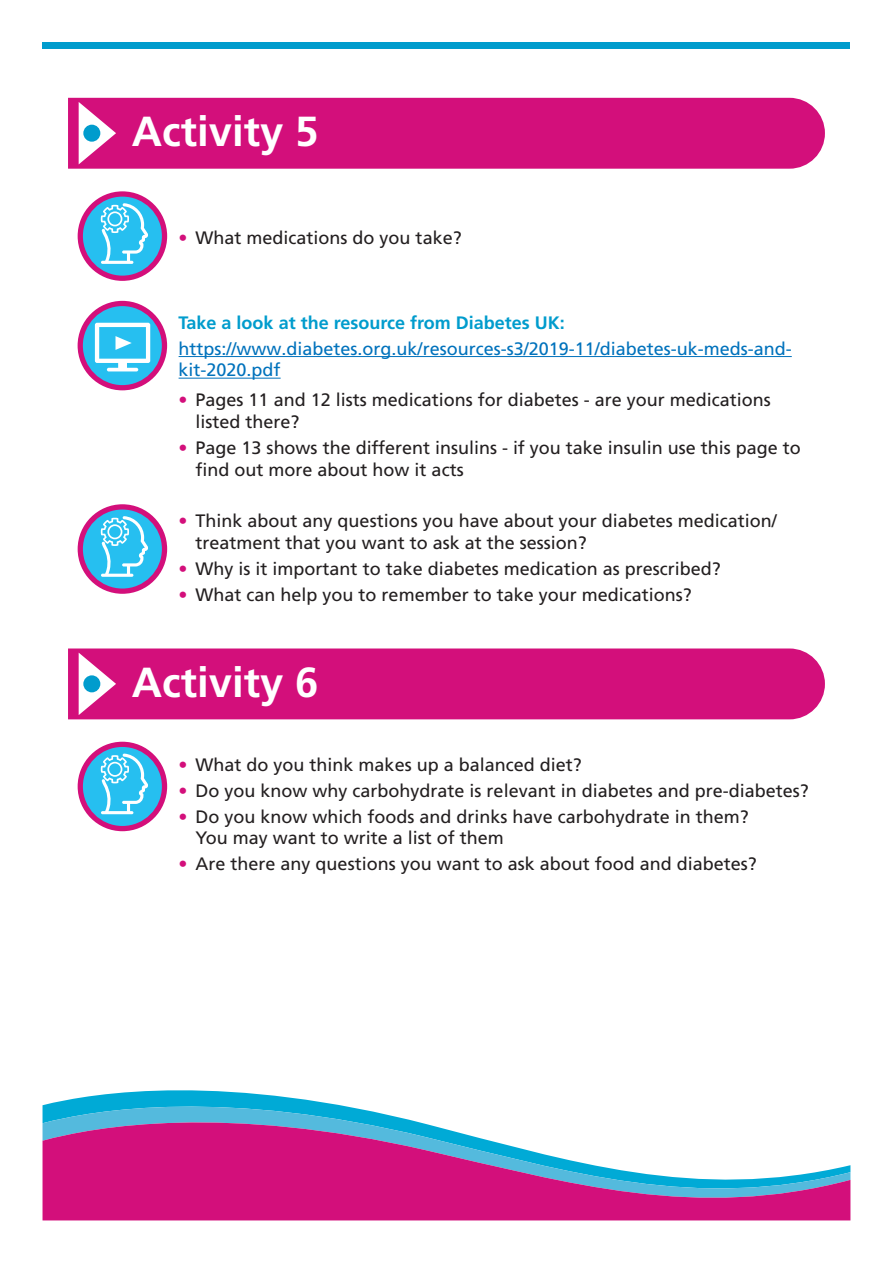
<style>
.page{position:relative;width:893px;height:1263px;background:#fff}
.page>*{position:absolute;margin:0;border:0;box-sizing:border-box;transform-origin:0 0}
.t1{font:700 42px "Frutiger LT Pro";color:#fff}
.t2{font:18px/21.6px "Frutiger LT Pro";color:#231f20}
.t3{font:18px/21.6px "Frutiger LT Pro";color:#0072bc}
.t4{font:700 18px "Frutiger LT Pro";color:#009ccd}
.s1{color:#d30f7b}
</style>
<div class="page">
<div style="left:43px;top:42px;width:807px;height:7px;background:#009ccd"></div>
<svg style="left:48px;top:1090px;width:285px;height:14px;fill:#00aad6"></svg>
<svg style="left:43px;top:1104px;width:807px;height:117px;fill:#d30f7b"></svg>
<div style="left:68px;top:98px;width:757px;height:71px;background:#d30f7b"></div>
<div style="left:68px;top:648px;width:757px;height:71px;background:#d30f7b"></div>
<svg style="left:78px;top:191px;width:89px;height:90px"></svg>
<svg style="left:78px;top:742px;width:89px;height:89px"></svg>
<svg style="left:78px;top:504px;width:89px;height:90px"></svg>
<svg style="left:78px;top:301px;width:89px;height:89px"></svg>
<svg style="left:79px;top:102px;width:37px;height:62px"></svg>
<svg style="left:79px;top:653px;width:37px;height:62px"></svg>
<div style="left:83px;top:125px;width:17px;height:17px;background:#009ccd;border-radius:50%"></div>
<div style="left:83px;top:675px;width:17px;height:17px;background:#009ccd;border-radius:50%"></div>
<hr style="left:179px;top:356px;width:613px;height:1px;background:#0072bc">
<hr style="left:179px;top:378px;width:102px;height:1px;background:#0072bc">
<p class="t1" style="left:132px;top:107px;width:188px">Activity 5</p>
<p class="t2" style="left:179px;top:227px;width:285px"><span class="s1">•</span> What medications do you take?</p>
<p class="t4" style="left:179px;top:312px;width:388px">Take a look at the resource from Diabetes UK:</p>
<p class="t3" style="left:179px;top:338px;width:615px">https://www.diabetes.org.uk/resources-s3/2019-11/diabetes-uk-meds-and&shy;kit-2020.pdf</p>
<p class="t2" style="left:196px;top:389px;width:577px;text-indent:-17px"><span class="s1">•</span> Pages 11 and 12 lists medications for diabetes - are your medications listed there?</p>
<p class="t2" style="left:196px;top:437px;width:607px;text-indent:-17px"><span class="s1">•</span> Page 13 shows the different insulins - if you take insulin use this page to find out more about how it acts</p>
<p class="t2" style="left:196px;top:510px;width:583px;text-indent:-17px"><span class="s1">•</span> Think about any questions you have about your diabetes medication/ treatment that you want to ask at the session?</p>
<p class="t2" style="left:179px;top:558px;width:544px"><span class="s1">•</span> Why is it important to take diabetes medication as prescribed?</p>
<p class="t2" style="left:179px;top:584px;width:515px"><span class="s1">•</span> What can help you to remember to take your medications?</p>
<p class="t1" style="left:132px;top:658px;width:188px">Activity 6</p>
<p class="t2" style="left:179px;top:754px;width:405px"><span class="s1">•</span> What do you think makes up a balanced diet?</p>
<p class="t2" style="left:179px;top:780px;width:632px"><span class="s1">•</span> Do you know why carbohydrate is relevant in diabetes and pre-diabetes?</p>
<p class="t2" style="left:196px;top:805px;width:555px;text-indent:-17px"><span class="s1">•</span> Do you know which foods and drinks have carbohydrate in them?<br>You may want to write a list of them</p>
<p class="t2" style="left:179px;top:853px;width:580px"><span class="s1">•</span> Are there any questions you want to ask about food and diabetes?</p>
</div>
